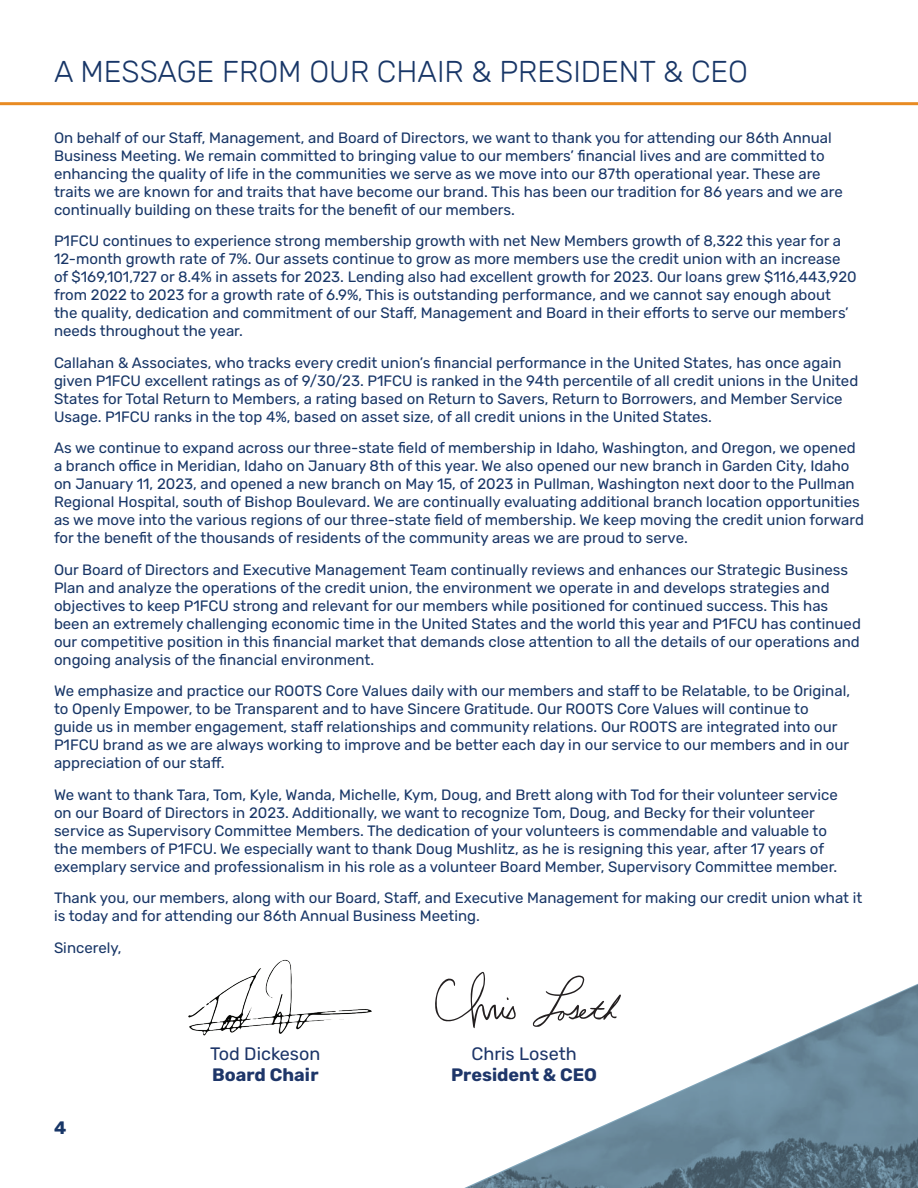
<style>
.page{position:relative;width:918px;height:1188px;background:#fff}
.page>*{position:absolute;margin:0;border:0;box-sizing:border-box;transform-origin:0 0}
.t1{font:300 30px "Rubik";color:#183667}
.t2{font:700 18px "Rubik";color:#1e3669}
.t3{font:18px "Rubik";color:#1e3669}
.t4{font:700 18px "Rubik";color:#183667}
.t5{font:15px/18px "Rubik";color:#183667}
</style>
<div class="page">
<svg style="left:464px;top:971px;width:454px;height:217px"></svg>
<svg style="left:533px;top:975px;width:88px;height:52px"></svg>
<svg style="left:435px;top:972px;width:81px;height:56px"></svg>
<img style="left:188px;top:959px;width:184px;height:77px">
<hr style="left:0;top:102px;width:918px;height:3px;background:#e88b23">
<h1 class="t1" style="left:54px;top:55px;width:696px">A MESSAGE FROM OUR CHAIR &amp; PRESIDENT &amp; CEO</h1>
<p class="t5" style="left:54px;top:129px;width:790px">On behalf of our Staff, Management, and Board of Directors, we want to thank you for attending our 86th Annual Business Meeting. We remain committed to bringing value to our members’ financial lives and are committed to enhancing the quality of life in the communities we serve as we move into our 87th operational year. These are traits we are known for and traits that have become our brand. This has been our tradition for 86 years and we are continually building on these traits for the benefit of our members.</p>
<p class="t5" style="left:54px;top:232px;width:804px">P1FCU continues to experience strong membership growth with net New Members growth of 8,322 this year for a 12-month growth rate of 7%. Our assets continue to grow as more members use the credit union with an increase of $169,101,727 or 8.4% in assets for 2023. Lending also had excellent growth for 2023. Our loans grew $116,443,920 from 2022 to 2023 for a growth rate of 6.9%, This is outstanding performance, and we cannot say enough about the quality, dedication and commitment of our Staff, Management and Board in their efforts to serve our members’ needs throughout the year.</p>
<p class="t5" style="left:54px;top:354px;width:806px">Callahan &amp; Associates, who tracks every credit union’s financial performance in the United States, has once again given P1FCU excellent ratings as of 9/30/23. P1FCU is ranked in the 94th percentile of all credit unions in the United States for Total Return to Members, a rating based on Return to Savers, Return to Borrowers, and Member Service Usage. P1FCU ranks in the top 4%, based on asset size, of all credit unions in the United States.</p>
<p class="t5" style="left:54px;top:439px;width:812px">As we continue to expand across our three-state field of membership in Idaho, Washington, and Oregon, we opened a branch office in Meridian, Idaho on January 8th of this year. We also opened our new branch in Garden City, Idaho on January 11, 2023, and opened a new branch on May 15, of 2023 in Pullman, Washington next door to the Pullman Regional Hospital, south of Bishop Boulevard. We are continually evaluating additional branch location opportunities as we move into the various regions of our three-state field of membership. We keep moving the credit union forward for the benefit of the thousands of residents of the community areas we are proud to serve.</p>
<p class="t5" style="left:54px;top:561px;width:808px">Our Board of Directors and Executive Management Team continually reviews and enhances our Strategic Business Plan and analyze the operations of the credit union, the environment we operate in and develops strategies and objectives to keep P1FCU strong and relevant for our members while positioned for continued success. This has been an extremely challenging economic time in the United States and the world this year and P1FCU has continued our competitive position in this financial market that demands close attention to all the details of our operations and ongoing analysis of the financial environment.</p>
<p class="t5" style="left:54px;top:682px;width:798px">We emphasize and practice our ROOTS Core Values daily with our members and staff to be Relatable, to be Original, to Openly Empower, to be Transparent and to have Sincere Gratitude. Our ROOTS Core Values will continue to guide us in member engagement, staff relationships and community relations. Our ROOTS are integrated into our P1FCU brand as we are always working to improve and be better each day in our service to our members and in our appreciation of our staff.</p>
<p class="t5" style="left:54px;top:786px;width:785px">We want to thank Tara, Tom, Kyle, Wanda, Michelle, Kym, Doug, and Brett along with Tod for their volunteer service on our Board of Directors in 2023. Additionally, we want to recognize Tom, Doug, and Becky for their volunteer service as Supervisory Committee Members. The dedication of your volunteers is commendable and valuable to the members of P1FCU. We especially want to thank Doug Mushlitz, as he is resigning this year, after 17 years of exemplary service and professionalism in his role as a volunteer Board Member, Supervisory Committee member.</p>
<p class="t5" style="left:54px;top:889px;width:810px">Thank you, our members, along with our Board, Staff, and Executive Management for making our credit union what it is today and for attending our 86th Annual Business Meeting.</p>
<p class="t5" style="left:54px;top:939px;width:69px">Sincerely,</p>
<p class="t4" style="left:54px;top:1117px;width:14px">4</p>
<p class="t3" style="left:210px;top:1043px;width:112px">Tod Dickeson</p>
<p class="t2" style="left:212px;top:1065px;width:108px">Board Chair</p>
<p class="t3" style="left:471px;top:1043px;width:107px">Chris Loseth</p>
<p class="t2" style="left:451px;top:1065px;width:147px">President &amp; CEO</p>
</div>
